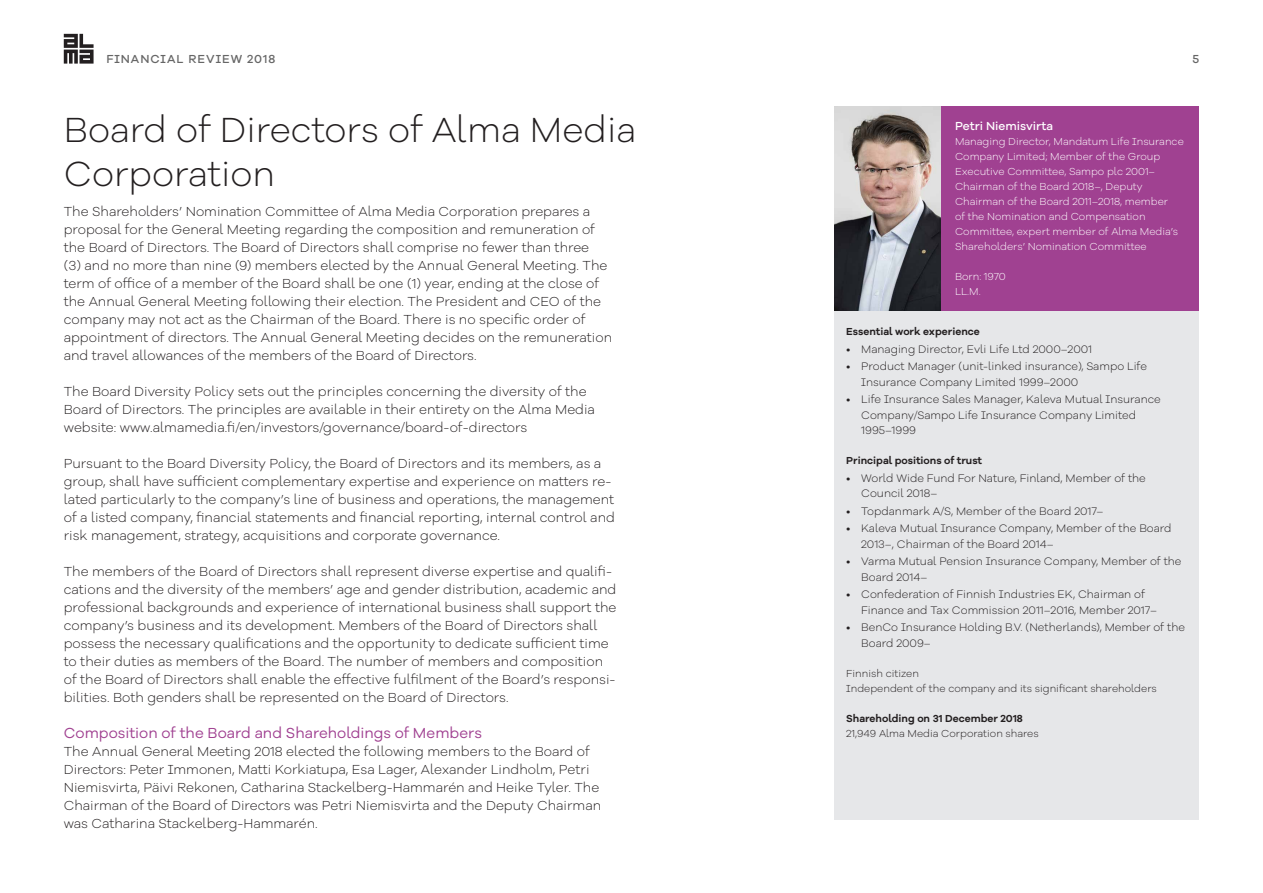
<style>
.page{position:relative;width:1263px;height:893px;background:#fff}
.page>*{position:absolute;margin:0;border:0;box-sizing:border-box;transform-origin:0 0}
.t1{font:300 36px/43.2px "Galano Grotesque Alt";color:#231f20}
.t2{font:15px "Galano Grotesque Alt";color:#a04191}
.t3{font:300 13.5px/18px "Galano Grotesque Alt";color:#231f20}
.t4{font:500 12px "Galano Grotesque Alt";letter-spacing:.085em;color:#666}
.t5{font:500 12px "Galano Grotesque Alt";color:#fff}
.t6{font:300 11.25px/15.8px "Galano Grotesque Alt";color:#231f20}
.t7{font:300 10.5px/15px "Galano Grotesque Alt";color:#fff}
.t8{font:300 10.5px/15px "Galano Grotesque Alt";color:#231f20}
.t9{font:600 10.5px "Galano Grotesque Alt";color:#231f20}
</style>
<div class="page">
<svg style="left:64px;top:34px;width:30px;height:30px"></svg>
<div style="left:834px;top:268px;width:364px;height:552px;background:#e6e7e9"></div>
<div style="left:940px;top:106px;width:258px;height:205px;background:#a04191"></div>
<img style="left:834px;top:106px;width:106px;height:205px">
<p class="t4" style="left:106px;top:51px;width:170px">FINANCIAL REVIEW 2018</p>
<p class="t4" style="left:1192px;top:51px;width:8px">5</p>
<h1 class="t1" style="left:64px;top:107px;width:574px">Board of Directors of Alma Media<br>Corporation</h1>
<p class="t3" style="left:64px;top:202px;width:550px">The Shareholders’ Nomination Committee of Alma Media Corporation prepares a proposal for the General Meeting regarding the composition and remuneration of the Board of Directors. The Board of Directors shall comprise no fewer than three<br>(3) and no more than nine (9) members elected by the Annual General Meeting. The term of office of a member of the Board shall be one (1) year, ending at the close of the Annual General Meeting following their election. The President and CEO of the company may not act as the Chairman of the Board. There is no specific order of appointment of directors. The Annual General Meeting decides on the remuneration and travel allowances of the members of the Board of Directors.</p>
<p class="t3" style="left:64px;top:382px;width:533px">The Board Diversity Policy sets out the principles concerning the diversity of the<br>Board of Directors. The principles are available in their entirety on the Alma Media website: www.almamedia.fi/en/investors/governance/board-of-directors</p>
<p class="t3" style="left:64px;top:454px;width:553px">Pursuant to the Board Diversity Policy, the Board of Directors and its members, as a group, shall have sufficient complementary expertise and experience on matters re&shy;lated particularly to the company’s line of business and operations, the management of a listed company, financial statements and financial reporting, internal control and risk management, strategy, acquisitions and corporate governance.</p>
<p class="t3" style="left:64px;top:562px;width:554px">The members of the Board of Directors shall represent diverse expertise and qualifi&shy;cations and the diversity of the members’ age and gender distribution, academic and professional backgrounds and experience of international business shall support the company’s business and its development. Members of the Board of Directors shall possess the necessary qualifications and the opportunity to dedicate sufficient time to their duties as members of the Board. The number of members and composition of the Board of Directors shall enable the effective fulfilment of the Board’s responsi&shy;bilities. Both genders shall be represented on the Board of Directors.</p>
<p class="t2" style="left:64px;top:723px;width:420px">Composition of the Board and Shareholdings of Members</p>
<p class="t3" style="left:64px;top:742px;width:539px">The Annual General Meeting 2018 elected the following members to the Board of Directors: Peter Immonen, Matti Korkiatupa, Esa Lager, Alexander Lindholm, Petri Niemisvirta, Päivi Rekonen, Catharina Stackelberg-Hammarén and Heike Tyler. The Chairman of the Board of Directors was Petri Niemisvirta and the Deputy Chairman was Catharina Stackelberg-Hammarén.</p>
<p class="t5" style="left:955px;top:118px;width:100px">Petri Niemisvirta</p>
<p class="t7" style="left:955px;top:134px;width:230px">Managing Director, Mandatum Life Insurance Company Limited; Member of the Group Executive Committee, Sampo plc 2001– Chairman of the Board 2018–, Deputy Chairman of the Board 2011–2018, member<br>of the Nomination and Compensation Committee, expert member of Alma Media’s Shareholders’ Nomination Committee</p>
<p class="t7" style="left:955px;top:269px;width:52px">Born: 1970<br>LL.M.</p>
<p class="t9" style="left:846px;top:325px;width:135px">Essential work experience</p>
<p class="t6" style="left:846px;top:341px;width:247px">• Managing Director, Evli Life Ltd 2000–2001</p>
<p class="t6" style="left:861px;top:358px;width:287px;text-indent:-15px">• Product Manager (unit-linked insurance), Sampo Life<br>Insurance Company Limited 1999–2000</p>
<p class="t6" style="left:861px;top:391px;width:301px;text-indent:-15px">• Life Insurance Sales Manager, Kaleva Mutual Insurance<br>Company/Sampo Life Insurance Company Limited<br>1995–1999</p>
<p class="t9" style="left:846px;top:454px;width:137px">Principal positions of trust</p>
<p class="t6" style="left:861px;top:470px;width:286px;text-indent:-15px">• World Wide Fund For Nature, Finland, Member of the<br>Council 2018–</p>
<p class="t6" style="left:846px;top:503px;width:259px">• Topdanmark A/S, Member of the Board 2017–</p>
<p class="t6" style="left:861px;top:520px;width:312px;text-indent:-15px">• Kaleva Mutual Insurance Company, Member of the Board<br>2013–, Chairman of the Board 2014–</p>
<p class="t6" style="left:861px;top:553px;width:322px;text-indent:-15px">• Varma Mutual Pension Insurance Company, Member of the<br>Board 2014–</p>
<p class="t6" style="left:861px;top:586px;width:297px;text-indent:-15px">• Confederation of Finnish Industries EK, Chairman of<br>Finance and Tax Commission 2011–2016, Member 2017–</p>
<p class="t6" style="left:861px;top:619px;width:325px;text-indent:-15px">• BenCo Insurance Holding B.V. (Netherlands), Member of the<br>Board 2009–</p>
<p class="t8" style="left:846px;top:665px;width:312px">Finnish citizen<br>Independent of the company and its significant shareholders</p>
<p class="t9" style="left:846px;top:711px;width:178px">Shareholding on 31 December 2018</p>
<p class="t8" style="left:846px;top:725px;width:194px">21,949 Alma Media Corporation shares</p>
</div>
